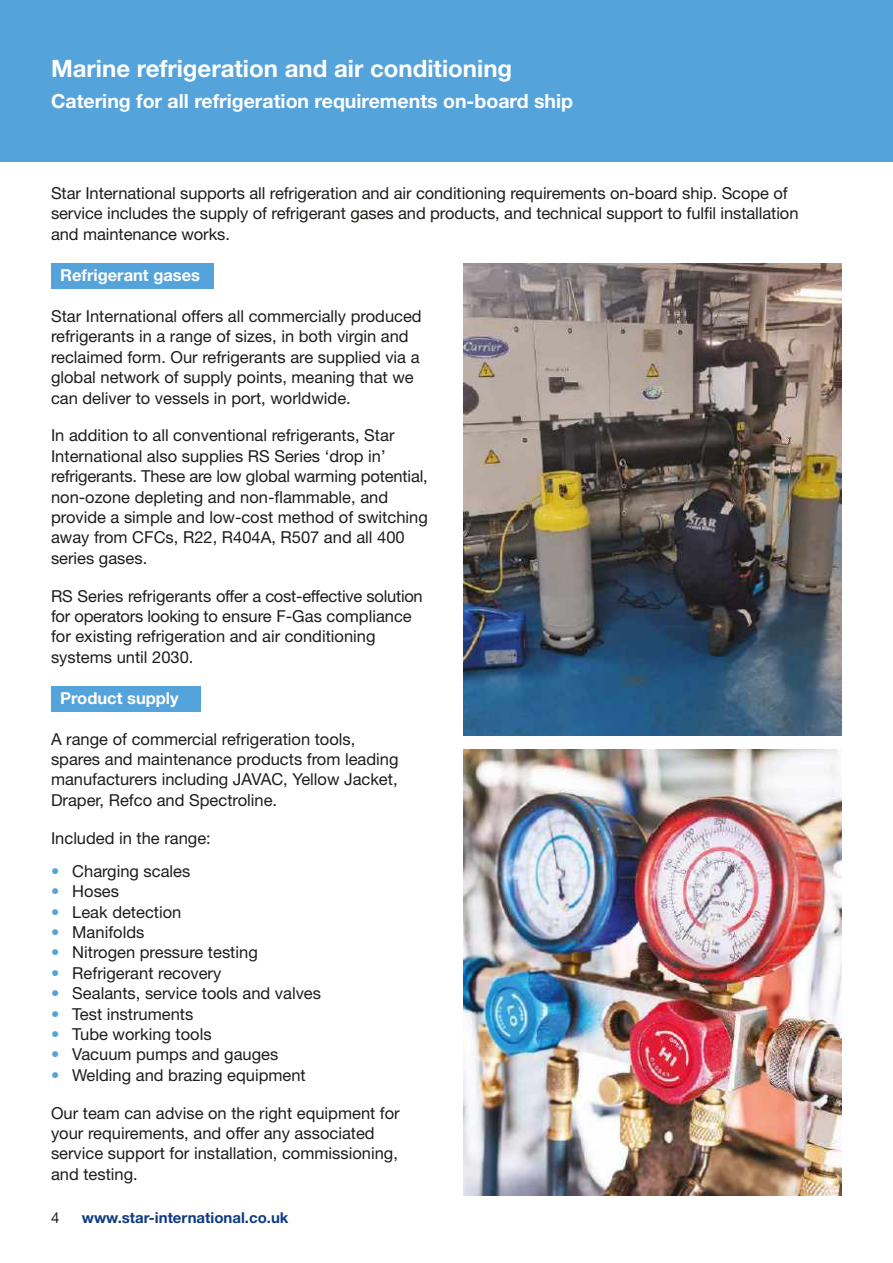
<style>
.page{position:relative;width:893px;height:1263px;background:#fff}
.page>*{position:absolute;margin:0;border:0;box-sizing:border-box;transform-origin:0 0}
.t1{font:700 24px "Helvetica Neue LT Std";color:#fff}
.t2{font:700 19.5px "Helvetica Neue LT Std";color:#fff}
.t3{font:16.5px/20.4px "Helvetica Neue LT Std";color:#1d1d1b}
.t4{font:700 16.5px "Helvetica Neue LT Std";color:#fff}
.t5{font:700 15px "Helvetica Neue LT Std";color:#0f3b80}
.t6{font:15px "Helvetica Neue LT Std";color:#1d1d1b}
.s1{color:#54a3da}
</style>
<div class="page">
<div style="left:51px;top:686px;width:149px;height:26px;background:#54a3da"></div>
<div style="left:0;top:0;width:893px;height:162px;background:#54a3da"></div>
<div style="left:51px;top:264px;width:163px;height:25px;background:#54a3da"></div>
<img style="left:463px;top:264px;width:379px;height:471px">
<img style="left:463px;top:749px;width:379px;height:446px">
<h1 class="t1" style="left:51px;top:60px;width:463px">Marine refrigeration and air conditioning</h1>
<p class="t2" style="left:51px;top:95px;width:524px">Catering for all refrigeration requirements on-board ship</p>
<p class="t3" style="left:51px;top:184px;width:749px">Star International supports all refrigeration and air conditioning requirements on-board ship. Scope of service includes the supply of refrigerant gases and products, and technical support to fulfil installation and maintenance works.</p>
<p class="t4" style="left:60px;top:269px;width:141px">Refrigerant gases</p>
<p class="t3" style="left:51px;top:308px;width:372px">Star International offers all commercially produced refrigerants in a range of sizes, in both virgin and reclaimed form. Our refrigerants are supplied via a global network of supply points, meaning that we can deliver to vessels in port, worldwide.</p>
<p class="t3" style="left:51px;top:427px;width:378px">In addition to all conventional refrigerants, Star International also supplies RS Series ‘drop in’ refrigerants. These are low global warming potential, non-ozone depleting and non-flammable, and provide a simple and low-cost method of switching away from CFCs, R22, R404A, R507 and all 400 series gases.</p>
<p class="t3" style="left:51px;top:587px;width:373px">RS Series refrigerants offer a cost-effective solution for operators looking to ensure F-Gas compliance for existing refrigeration and air conditioning systems until 2030.</p>
<p class="t4" style="left:60px;top:692px;width:120px">Product supply</p>
<p class="t3" style="left:51px;top:730px;width:349px">A range of commercial refrigeration tools, spares and maintenance products from leading manufacturers including JAVAC, Yellow Jacket, Draper, Refco and Spectroline.</p>
<p class="t3" style="left:51px;top:829px;width:161px">Included in the range:</p>
<p class="t3" style="left:51px;top:862px;width:141px"><span class="s1">•</span> Charging scales</p>
<p class="t3" style="left:51px;top:883px;width:70px"><span class="s1">•</span> Hoses</p>
<p class="t3" style="left:51px;top:903px;width:132px"><span class="s1">•</span> Leak detection</p>
<p class="t3" style="left:51px;top:924px;width:95px"><span class="s1">•</span> Manifolds</p>
<p class="t3" style="left:51px;top:944px;width:208px"><span class="s1">•</span> Nitrogen pressure testing</p>
<p class="t3" style="left:51px;top:964px;width:172px"><span class="s1">•</span> Refrigerant recovery</p>
<p class="t3" style="left:51px;top:985px;width:271px"><span class="s1">•</span> Sealants, service tools and valves</p>
<p class="t3" style="left:51px;top:1005px;width:144px"><span class="s1">•</span> Test instruments</p>
<p class="t3" style="left:51px;top:1026px;width:162px"><span class="s1">•</span> Tube working tools</p>
<p class="t3" style="left:51px;top:1046px;width:229px"><span class="s1">•</span> Vacuum pumps and gauges</p>
<p class="t3" style="left:51px;top:1066px;width:256px"><span class="s1">•</span> Welding and brazing equipment</p>
<p class="t3" style="left:51px;top:1104px;width:350px">Our team can advise on the right equipment for your requirements, and offer any associated service support for installation, commissioning, and testing.</p>
<p class="t6" style="left:51px;top:1212px;width:10px">4</p>
<p class="t5" style="left:82px;top:1212px;width:208px">www.star-international.co.uk</p>
</div>
